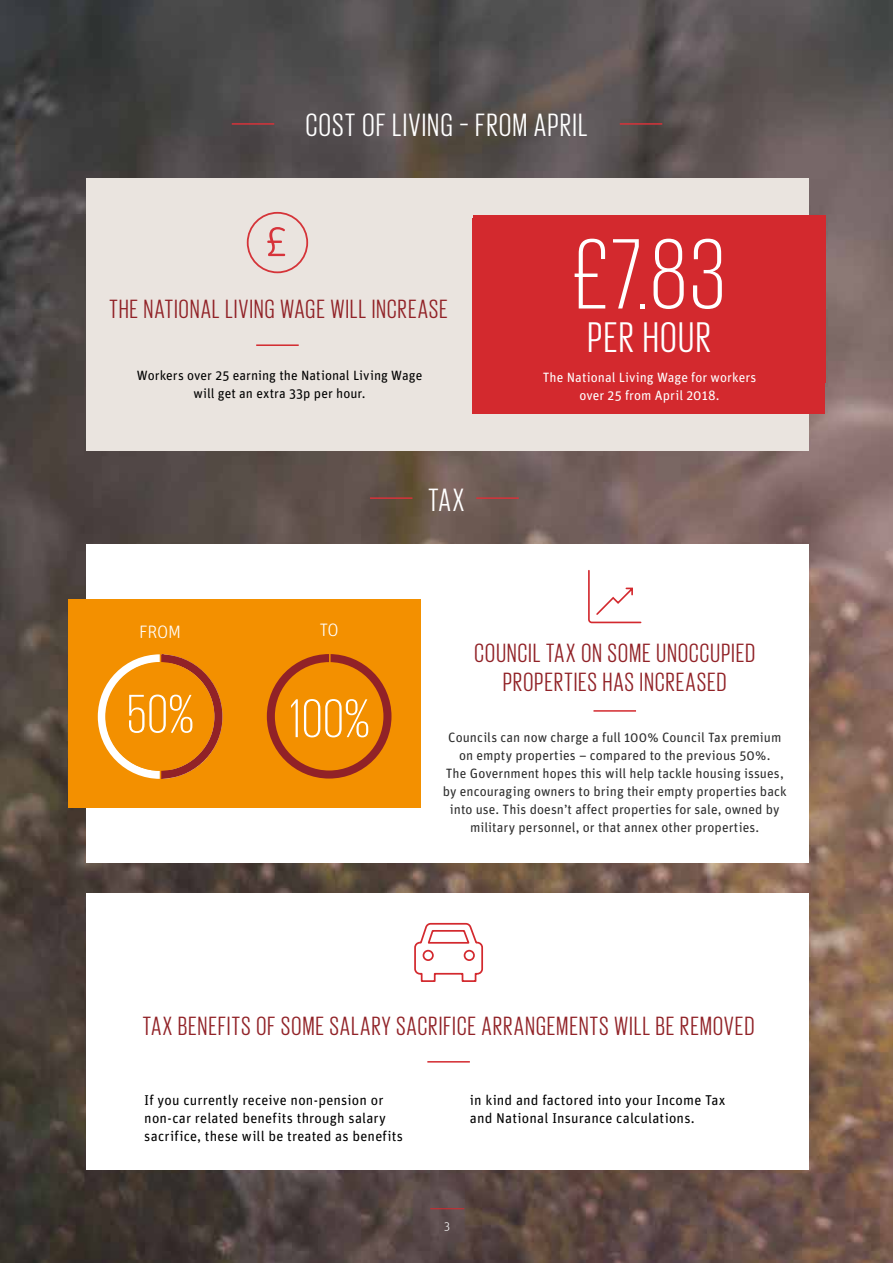
<style>
.page{position:relative;width:893px;height:1263px;background:#fff}
.page>*{position:absolute;margin:0;border:0;box-sizing:border-box;transform-origin:0 0}
.t1{font:300 102.3px "Giorgio Sans";color:#fff}
.t2{font:300 55.8px "Giorgio Sans";color:#fff}
.t3{font:43.8px "Giorgio Sans";letter-spacing:.045em;color:#fff}
.t4{font:33px "Giorgio Sans";letter-spacing:.05em;color:#fff}
.t5{font:27px/28.5px "Giorgio Sans";letter-spacing:.05em;color:#912227;text-align:center}
.t6{font:300 18px "Unit Rounded Pro";letter-spacing:-.02em;color:#fff}
.t7{font:14.25px/18px "Unit Rounded Pro";letter-spacing:.01em;color:#000}
.t8{font:13.5px/18px "Unit Rounded Pro";letter-spacing:.005em;color:#2d2d2d;text-align:center}
.t9{font:13.5px/18px "Unit Rounded Pro";letter-spacing:.005em;color:#000;text-align:center}
.t10{font:13.5px/18px "Unit Rounded Pro";letter-spacing:.005em;color:#fff;text-align:center}
.t11{font:300 12px "Unit Rounded Pro";color:#fff}
</style>
<div class="page">
<img style="left:0;top:0;width:893px;height:1263px">
<div style="left:86px;top:893px;width:723px;height:276px;background:#fff"></div>
<div style="left:86px;top:544px;width:723px;height:319px;background:#fff"></div>
<div style="left:86px;top:179px;width:723px;height:272px;background:#eae4df"></div>
<hr style="left:430px;top:1208px;width:34px;height:1px;background:#d3292e">
<hr style="left:256px;top:344px;width:43px;height:2px;background:#d3292e">
<hr style="left:593px;top:710px;width:43px;height:2px;background:#d3292e">
<hr style="left:620px;top:123px;width:42px;height:2px;background:#d7333a">
<hr style="left:232px;top:123px;width:42px;height:2px;background:#d7333a">
<hr style="left:476px;top:497px;width:43px;height:2px;background:#d7333a">
<hr style="left:370px;top:497px;width:42px;height:2px;background:#d7333a">
<svg style="left:588px;top:570px;width:54px;height:54px"></svg>
<hr style="left:427px;top:1061px;width:43px;height:1px;background:#d3292e">
<svg style="left:414px;top:922px;width:69px;height:60px"></svg>
<div style="left:247px;top:212px;width:61px;height:61px;border:2px solid #d53439;border-radius:50%"></div>
<svg style="left:267px;top:227px;width:18px;height:29px"></svg>
<div style="left:69px;top:599px;width:352px;height:209px;background:#f39000"></div>
<div style="left:98px;top:654px;width:124px;height:125px;border:8px solid #fff;border-radius:50%"></div>
<svg style="left:153px;top:0;width:73px;height:779px"></svg>
<div style="left:105px;top:662px;width:109px;height:109px;background:#f39000;border-radius:50%"></div>
<hr style="left:160px;top:649px;width:1px;height:136px;background:#f39000">
<div style="left:267px;top:654px;width:124px;height:124px;border:8px solid #912227;border-radius:50%"></div>
<hr style="left:329px;top:647px;width:2px;height:25px;background:#f39000">
<div style="left:472px;top:218px;width:352px;height:196px;background:#d3292e"></div>
<div style="left:472px;top:215px;width:353px;height:115px;background:#d3292e"></div>
<div style="left:472px;top:312px;width:353px;height:71px;background:#d3292e"></div>
<h3 class="t4" style="left:306px;top:109px;width:283px">COST OF LIVING – FROM APRIL</h3>
<h3 class="t5" style="left:109px;top:294px;width:340px">THE NATIONAL LIVING WAGE WILL INCREASE</h3>
<p class="t9" style="left:137px;top:366px;width:287px">Workers over 25 earning the National Living Wage will get an extra 33p per hour.</p>
<h3 class="t4" style="left:429px;top:483px;width:37px">TAX</h3>
<h1 class="t1" style="left:573px;top:225px;width:153px">£7.83</h1>
<h3 class="t3" style="left:588px;top:316px;width:124px">PER HOUR</h3>
<p class="t10" style="left:543px;top:368px;width:215px">The National Living Wage for workers over 25 from April 2018.</p>
<h3 class="t6" style="left:139px;top:620px;width:43px">FROM</h3>
<h3 class="t6" style="left:319px;top:618px;width:21px">TO</h3>
<h3 class="t5" style="left:474px;top:638px;width:282px">COUNCIL TAX ON SOME UNOCCUPIED<br>PROPERTIES HAS INCREASED</h3>
<h2 class="t2" style="left:127px;top:687px;width:68px">50%</h2>
<h2 class="t2" style="left:290px;top:691px;width:81px">100%</h2>
<p class="t8" style="left:443px;top:728px;width:345px">Councils can now charge a full 100% Council Tax premium on empty properties – compared to the previous 50%.<br>The Government hopes this will help tackle housing issues, by encouraging owners to bring their empty properties back into use. This doesn’t affect properties for sale, owned by military personnel, or that annex other properties.</p>
<h3 class="t5" style="left:143px;top:1011px;width:613px">TAX BENEFITS OF SOME SALARY SACRIFICE ARRANGEMENTS WILL BE REMOVED</h3>
<p class="t7" style="left:144px;top:1090px;width:260px">If you currently receive non-pension or non-car related benefits through salary sacrifice, these will be treated as benefits</p>
<p class="t7" style="left:470px;top:1090px;width:257px">in kind and factored into your Income Tax and National Insurance calculations.</p>
<p class="t11" style="left:444px;top:1218px;width:7px">3</p>
</div>
